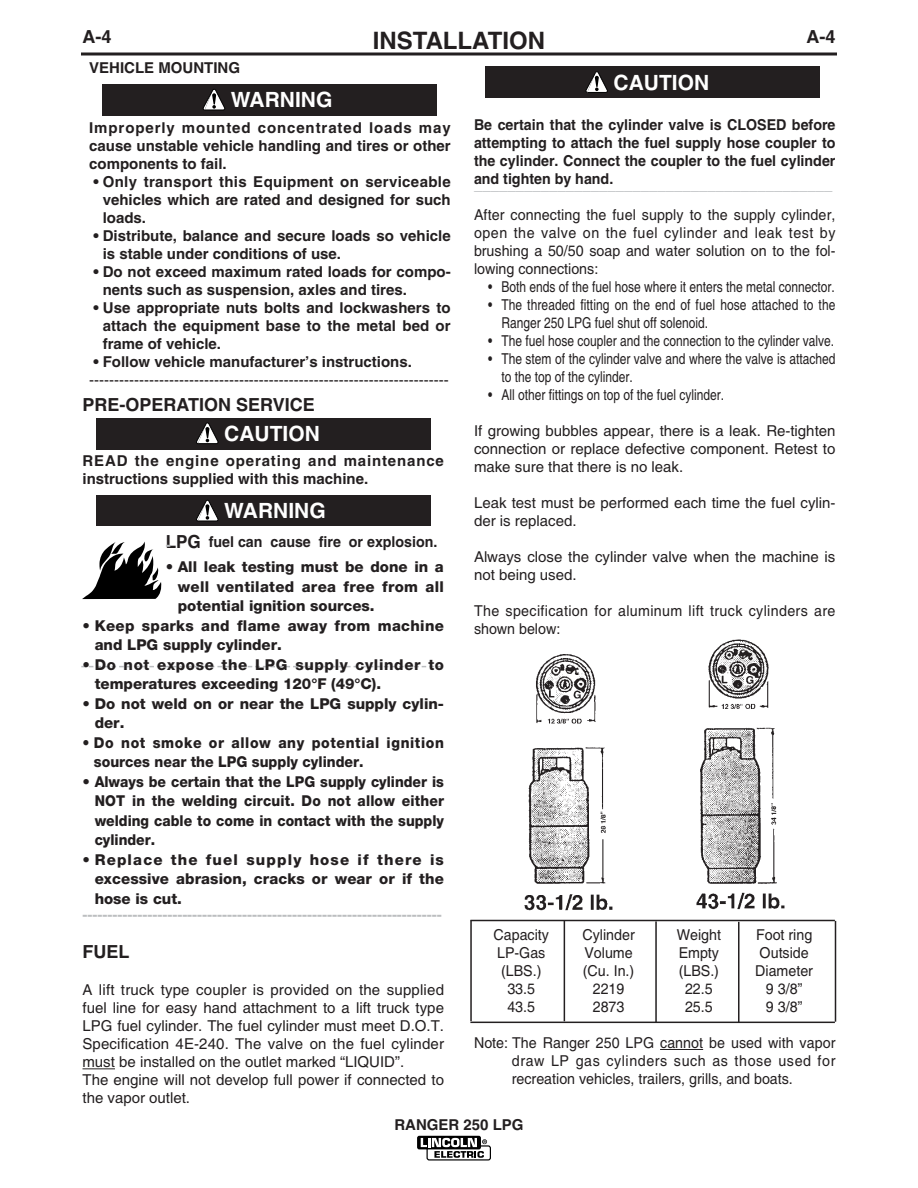
<style>
.page{position:relative;width:918px;height:1188px;background:#fff}
.page>*{position:absolute;margin:0;border:0;box-sizing:border-box;transform-origin:0 0}
.t1{font:700 24px "Helvetica";color:#231f20}
.t2{font:700 21px "Helvetica";color:#fff}
.t3{font:700 18px "Helvetica";color:#231f20}
.t4{font:15px/18px "Helvetica";color:#231f20}
.t5{font:700 15px/18px "Helvetica";color:#231f20;text-align:justify}
.t6{font:15px/18px "Helvetica";color:#231f20;text-align:justify;scale:.95 1}
.t7{font:800 15px/19.5px "Helvetica Neue";color:#231f20;text-align:justify}
.t8{font:15px/18px "Helvetica";color:#231f20;scale:.8 1}
.t9{font:700 15px/18px "Helvetica";color:#231f20;text-align:justify;scale:.95 1}
.t10{font:700 15px "Helvetica";color:#bcbec0}
.t11{font:700 15px/18px "Helvetica";letter-spacing:.03em;color:#231f20}
.t12{font:800 15px/19.5px "Helvetica Neue";letter-spacing:.045em;color:#231f20;scale:.94 1}
.t13{font:800 15px/19.5px "Helvetica Neue";letter-spacing:.045em;color:#231f20}
.t14{font:15px/18px "Helvetica";letter-spacing:.025em;color:#231f20;scale:.95 1}
.t15{font:800 15px/19.5px "Helvetica Neue";letter-spacing:.02em;color:#231f20}
.s1{font-size:18px}
</style>
<div class="page">
<svg style="left:81px;top:52px;width:756px;height:4px;background:#595657"></svg>
<svg style="left:417px;top:1136px;width:64px;height:13px"></svg>
<svg style="left:421px;top:1138px;width:70px;height:23px"></svg>
<hr style="left:660px;top:1049px;width:43px;height:1px;background:#231f20">
<hr style="left:82px;top:1068px;width:33px;height:1px;background:#231f20">
<svg style="left:82px;top:542px;width:80px;height:57px"></svg>
<div style="left:96px;top:495px;width:334px;height:31px;background:#231f20"></div>
<svg style="left:196px;top:500px;width:22px;height:21px"></svg>
<div style="left:485px;top:67px;width:335px;height:31px;background:#231f20"></div>
<div style="left:484px;top:65px;width:337px;height:35px;border:3px solid #fff"></div>
<svg style="left:586px;top:72px;width:22px;height:21px"></svg>
<div style="left:96px;top:418px;width:334px;height:31px;background:#231f20"></div>
<div style="left:94px;top:416px;width:338px;height:35px;border:3px solid #fff"></div>
<svg style="left:196px;top:423px;width:22px;height:21px"></svg>
<img style="left:524px;top:639px;width:261px;height:272px">
<hr style="left:470px;top:920px;width:365px;height:1px;background:#231f20">
<hr style="left:470px;top:1022px;width:365px;height:1px;background:#231f20">
<hr style="left:564px;top:920px;width:1px;height:101px;background:#231f20">
<hr style="left:470px;top:920px;width:2px;height:101px;background:#231f20">
<hr style="left:835px;top:921px;width:1px;height:101px;background:#231f20">
<hr style="left:655px;top:921px;width:2px;height:101px;background:#231f20">
<hr style="left:738px;top:922px;width:2px;height:101px;background:#231f20">
<div style="left:103px;top:84px;width:334px;height:32px;background:#231f20"></div>
<svg style="left:203px;top:89px;width:22px;height:21px"></svg>
<p class="t3" style="left:83px;top:30px;width:30px">A-4</p>
<p class="t5" style="left:89px;top:60px;width:152px">VEHICLE MOUNTING</p>
<h2 class="t2" style="left:231px;top:92px;width:103px">WARNING</h2>
<h1 class="t1" style="left:373px;top:31px;width:174px">INSTALLATION</h1>
<h2 class="t2" style="left:614px;top:74px;width:97px">CAUTION</h2>
<p class="t3" style="left:807px;top:30px;width:30px">A-4</p>
<p class="t5" style="left:89px;top:120px;width:363px">Improperly mounted concentrated loads may cause unstable vehicle handling and tires or other components to fail.</p>
<p class="t5" style="left:103px;top:174px;width:350px;text-indent:-9px">• Only transport this Equipment on serviceable vehicles which are rated and designed for such loads.</p>
<p class="t5" style="left:103px;top:228px;width:350px;text-indent:-9px">• Distribute, balance and secure loads so vehicle is stable under conditions of use.</p>
<p class="t5" style="left:103px;top:264px;width:350px;text-indent:-9px">• Do not exceed maximum rated loads for compo&shy;nents such as suspension, axles and tires.</p>
<p class="t5" style="left:103px;top:300px;width:350px;text-indent:-9px">• Use appropriate nuts bolts and lockwashers to attach the equipment base to the metal bed or frame of vehicle.</p>
<p class="t5" style="left:93px;top:354px;width:320px">• Follow vehicle manufacturer’s instructions.</p>
<p class="t4" style="left:89px;top:372px;width:361px">------------------------------------------------------------------------</p>
<p class="t3" style="left:83px;top:398px;width:234px">PRE-OPERATION SERVICE</p>
<h2 class="t2" style="left:224px;top:426px;width:97px">CAUTION</h2>
<p class="t11" style="left:83px;top:453px;width:363px">READ the engine operating and maintenance instructions supplied with this machine.</p>
<h2 class="t2" style="left:224px;top:503px;width:103px">WARNING</h2>
<p class="t9" style="left:166px;top:534px;width:288px"><span class="s1">LPG</span> fuel can cause fire or explosion.</p>
<p class="t10" style="left:166px;top:539px;width:6px">-</p>
<p class="t7" style="left:178px;top:558px;width:268px;text-indent:-12px">• All leak testing must be done in a well ventilated area free from all potential ignition sources.</p>
<p class="t15" style="left:95px;top:617px;width:351px;text-indent:-12px">• Keep sparks and flame away from machine and LPG supply cylinder.</p>
<p class="t13" style="left:95px;top:656px;width:351px;text-indent:-12px">• Do not expose the LPG supply cylinder to temperatures exceeding 120°F (49°C).</p>
<p class="t7" style="left:95px;top:695px;width:351px;text-indent:-12px">• Do not weld on or near the LPG supply cylin&shy;der.</p>
<p class="t12" style="left:94px;top:734px;width:374px;text-indent:-11px">• Do not smoke or allow any potential ignition sources near the LPG supply cylinder.</p>
<p class="t7" style="left:95px;top:773px;width:351px;text-indent:-12px">• Always be certain that the LPG supply cylinder is NOT in the welding circuit. Do not allow either welding cable to come in contact with the supply cylinder.</p>
<p class="t7" style="left:95px;top:851px;width:351px;text-indent:-12px">• Replace the fuel supply hose if there is excessive abrasion, cracks or wear or if the hose is cut.</p>
<p class="t10" style="left:83px;top:909px;width:361px">------------------------------------------------------------------------</p>
<p class="t3" style="left:83px;top:945px;width:48px">FUEL</p>
<p class="t4" style="left:83px;top:983px;width:363px">A lift truck type coupler is provided on the supplied fuel line for easy hand attachment to a lift truck type LPG fuel cylinder. The fuel cylinder must meet D.O.T.<br>Specification 4E-240. The valve on the fuel cylinder must be installed on the outlet marked “LIQUID”.<br>The engine will not develop full power if connected to the vapor outlet.</p>
<p class="t9" style="left:474px;top:117px;width:382px">Be certain that the cylinder valve is CLOSED before attempting to attach the fuel supply hose coupler to the cylinder. Connect the coupler to the fuel cylinder and tighten by hand.</p>
<p class="t10" style="left:474px;top:179px;width:360px">___________________________________________</p>
<p class="t6" style="left:474px;top:207px;width:382px">After connecting the fuel supply to the supply cylinder, open the valve on the fuel cylinder and leak test by brushing a 50/50 soap and water solution on to the fol&shy;lowing connections:</p>
<p class="t8" style="left:488px;top:279px;width:435px">• Both ends of the fuel hose where it enters the metal connector.</p>
<p class="t8" style="left:501px;top:297px;width:419px;text-indent:-13px">• The threaded fitting on the end of fuel hose attached to the<br>Ranger 250 LPG fuel shut off solenoid.</p>
<p class="t8" style="left:488px;top:333px;width:434px">• The fuel hose coupler and the connection to the cylinder valve.</p>
<p class="t8" style="left:501px;top:351px;width:419px;text-indent:-13px">• The stem of the cylinder valve and where the valve is attached to the top of the cylinder.</p>
<p class="t8" style="left:488px;top:387px;width:297px">• All other fittings on top of the fuel cylinder.</p>
<p class="t4" style="left:474px;top:423px;width:363px;text-align:justify">If growing bubbles appear, there is a leak. Re-tighten connection or replace defective component. Retest to make sure that there is no leak.</p>
<p class="t4" style="left:474px;top:495px;width:363px">Leak test must be performed each time the fuel cylin&shy;der is replaced.</p>
<p class="t4" style="left:474px;top:549px;width:363px">Always close the cylinder valve when the machine is not being used.</p>
<p class="t14" style="left:474px;top:603px;width:382px">The specification for aluminum lift truck cylinders are shown below:</p>
<p class="t6" style="left:494px;top:927px;width:60px">Capacity</p>
<p class="t6" style="left:583px;top:927px;width:56px">Cylinder</p>
<p class="t6" style="left:677px;top:927px;width:48px">Weight</p>
<p class="t6" style="left:756px;top:927px;width:61px">Foot ring</p>
<p class="t6" style="left:497px;top:945px;width:52px">LP-Gas</p>
<p class="t6" style="left:584px;top:945px;width:52px">Volume</p>
<p class="t6" style="left:679px;top:945px;width:44px">Empty</p>
<p class="t6" style="left:760px;top:945px;width:53px">Outside</p>
<p class="t6" style="left:501px;top:963px;width:44px">(LBS.)</p>
<p class="t6" style="left:583px;top:963px;width:56px">(Cu. In.)</p>
<p class="t6" style="left:679px;top:963px;width:44px">(LBS.)</p>
<p class="t6" style="left:755px;top:963px;width:62px">Diameter</p>
<p class="t6" style="left:507px;top:981px;width:31px">33.5</p>
<p class="t6" style="left:593px;top:981px;width:35px">2219</p>
<p class="t6" style="left:685px;top:981px;width:31px">22.5</p>
<p class="t6" style="left:766px;top:981px;width:40px">9 3/8”</p>
<p class="t6" style="left:507px;top:999px;width:31px">43.5</p>
<p class="t6" style="left:593px;top:999px;width:35px">2873</p>
<p class="t6" style="left:685px;top:999px;width:31px">25.5</p>
<p class="t6" style="left:766px;top:999px;width:40px">9 3/8”</p>
<p class="t6" style="left:512px;top:1035px;width:342px;text-indent:-38px">Note: The Ranger 250 LPG cannot be used with vapor draw LP gas cylinders such as those used for recreation vehicles, trailers, grills, and boats.</p>
<p class="t5" style="left:394px;top:1117px;width:131px">RANGER 250 LPG</p>
</div>
